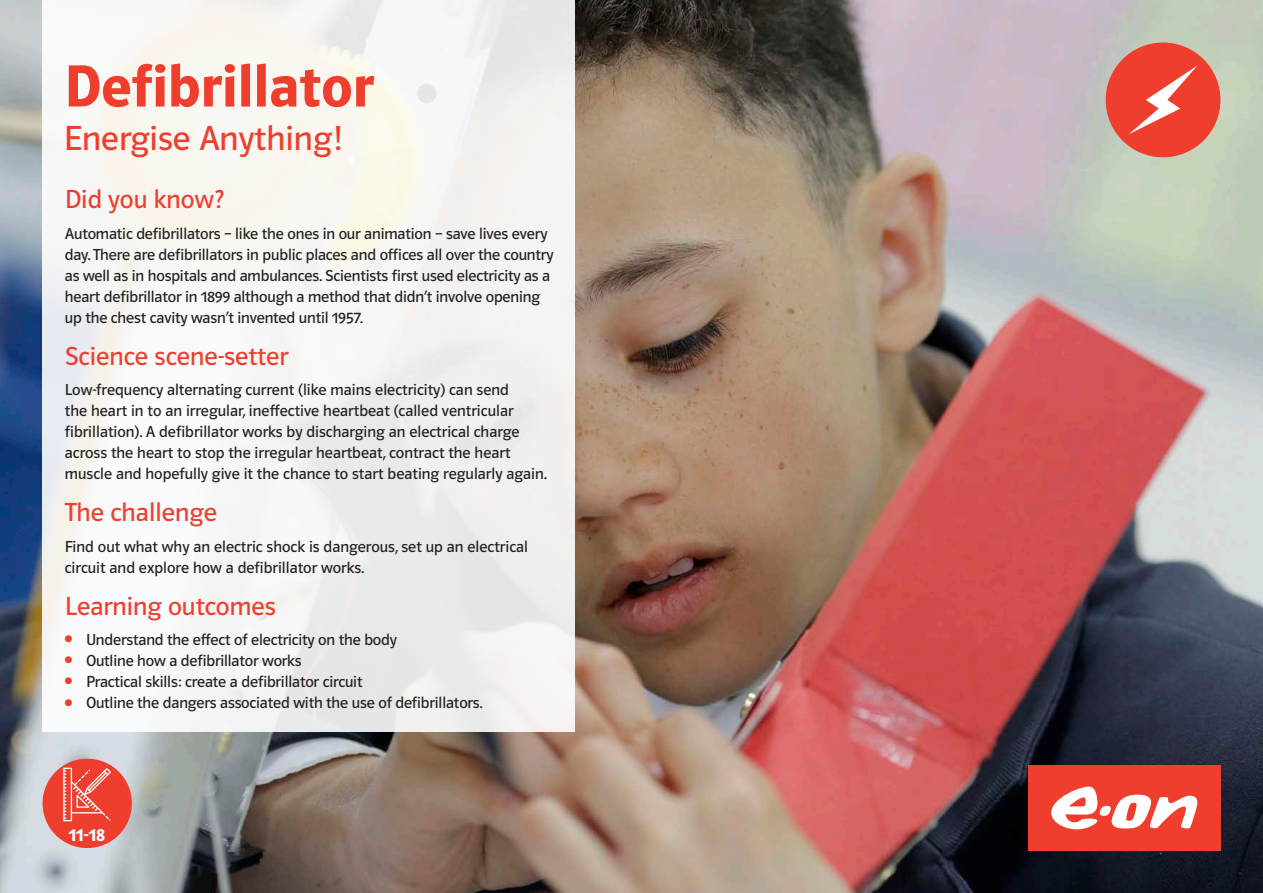
<style>
.page{position:relative;width:1263px;height:893px;background:#fff}
.page>*{position:absolute;margin:0;border:0;box-sizing:border-box;transform-origin:0 0}
.t1{font:61.5px "Polo 11 K Hfett";color:#ef3e2e}
.t2{font:36px "Polo 22 K Buch";color:#ef3e2e}
.t3{font:27px "Polo 22 K Buch";color:#ef3e2e}
.t4{font:18.9px "Polo 22 K Hfett";color:#fff}
.t5{font:16.5px/21px "Polo 11 K Buch";letter-spacing:-.01em;color:#231f20}
</style>
<div class="page">
<img style="left:0;top:0;width:1263px;height:893px">
<div style="left:43px;top:0;width:532px;height:731px;background:linear-gradient(to right,#f8f8f7,#f0eeec)"></div>
<div style="left:1028px;top:765px;width:192px;height:85px;background:#ef3e2e"></div>
<svg style="left:1051px;top:786px;width:146px;height:43px"></svg>
<div style="left:43px;top:759px;width:89px;height:89px;background:#ef3e2e;border-radius:50%"></div>
<svg style="left:63px;top:768px;width:48px;height:53px"></svg>
<div style="left:1106px;top:43px;width:114px;height:114px;background:#ef3e2e;border-radius:50%"></div>
<svg style="left:1129px;top:66px;width:68px;height:68px"></svg>
<svg style="left:65px;top:636px;width:9px;height:7px"></svg>
<svg style="left:65px;top:657px;width:9px;height:7px"></svg>
<svg style="left:65px;top:678px;width:9px;height:7px"></svg>
<svg style="left:65px;top:699px;width:9px;height:7px"></svg>
<h1 class="t1" style="left:64px;top:54px;width:312px">Defibrillator</h1>
<h2 class="t2" style="left:64px;top:119px;width:280px">Energise Anything!</h2>
<h3 class="t3" style="left:65px;top:185px;width:161px">Did you know?</h3>
<p class="t5" style="left:65px;top:223px;width:490px">Automatic defibrillators – like the ones in our animation – save lives every day. There are defibrillators in public places and offices all over the country as well as in hospitals and ambulances. Scientists first used electricity as a heart defibrillator in 1899 although a method that didn’t involve opening up the chest cavity wasn’t invented until 1957.</p>
<h3 class="t3" style="left:65px;top:341px;width:225px">Science scene-setter</h3>
<p class="t5" style="left:65px;top:379px;width:484px">Low-frequency alternating current (like mains electricity) can send<br>the heart in to an irregular, ineffective heartbeat (called ventricular fibrillation). A defibrillator works by discharging an electrical charge across the heart to stop the irregular heartbeat, contract the heart muscle and hopefully give it the chance to start beating regularly again.</p>
<h3 class="t3" style="left:65px;top:498px;width:154px">The challenge</h3>
<p class="t5" style="left:65px;top:536px;width:465px">Find out what why an electric shock is dangerous, set up an electrical circuit and explore how a defibrillator works.</p>
<h3 class="t3" style="left:65px;top:591px;width:213px">Learning outcomes</h3>
<p class="t5" style="left:86px;top:629px;width:398px">Understand the effect of electricity on the body<br>Outline how a defibrillator works<br>Practical skills: create a defibrillator circuit<br>Outline the dangers associated with the use of defibrillators.</p>
<p class="t4" style="left:69px;top:824px;width:38px">11-18</p>
</div>
